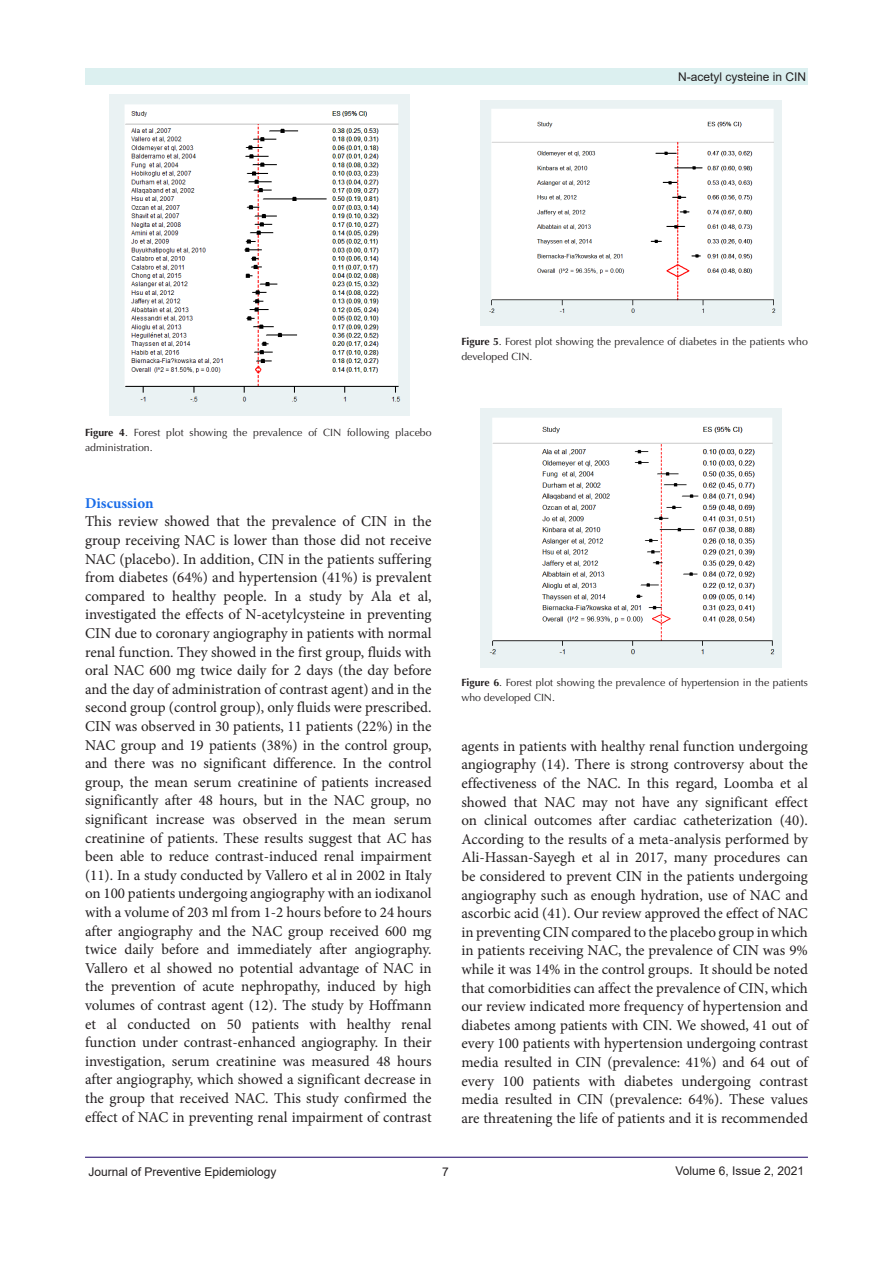
<style>
.page{position:relative;width:893px;height:1263px;background:#fff}
.page>*{position:absolute;margin:0;border:0;box-sizing:border-box;transform-origin:0 0}
.t1{font:15px/18.6px "Minion Pro";color:#231f20;text-align:justify}
.t2{font:700 15px "Minion Pro";color:#196ce8}
.t3{font:12px "Arial";color:#231f20}
.t4{font:10.5px/15px "Optima LT Std";color:#231f20}
.s1{font-weight:700}
</style>
<div class="page">
<hr style="left:85px;top:1157px;width:723px;height:1px;background:#190066">
<div style="left:85px;top:69px;width:723px;height:16px;background:#dcf0f0"></div>
<img style="left:109px;top:95px;width:301px;height:321px">
<img style="left:480px;top:101px;width:301px;height:225px">
<img style="left:480px;top:408px;width:301px;height:260px">
<p class="t3" style="left:678px;top:69px;width:130px">N-acetyl cysteine in CIN</p>
<p class="t4" style="left:85px;top:425px;width:348px"><span class="s1">Figure 4</span>. Forest plot showing the prevalence of CIN following placebo administration.</p>
<p class="t2" style="left:85px;top:492px;width:70px">Discussion</p>
<p class="t1" style="left:85px;top:512px;width:348px">This review showed that the prevalence of CIN in the group receiving NAC is lower than those did not receive NAC (placebo). In addition, CIN in the patients suffering from diabetes (64%) and hypertension (41%) is prevalent compared to healthy people. In a study by Ala et al, investigated the effects of N-acetylcysteine in preventing CIN due to coronary angiography in patients with normal renal function. They showed in the first group, fluids with oral NAC 600 mg twice daily for 2 days (the day before and the day of administration of contrast agent) and in the second group (control group), only fluids were prescribed.<br>CIN was observed in 30 patients, 11 patients (22%) in the NAC group and 19 patients (38%) in the control group, and there was no significant difference. In the control group, the mean serum creatinine of patients increased significantly after 48 hours, but in the NAC group, no significant increase was observed in the mean serum creatinine of patients. These results suggest that AC has been able to reduce contrast-induced renal impairment (11). In a study conducted by Vallero et al in 2002 in Italy on 100 patients undergoing angiography with an iodixanol with a volume of 203 ml from 1-2 hours before to 24 hours after angiography and the NAC group received 600 mg twice daily before and immediately after angiography.<br>Vallero et al showed no potential advantage of NAC in the prevention of acute nephropathy, induced by high volumes of contrast agent (12). The study by Hoffmann et al conducted on 50 patients with healthy renal function under contrast-enhanced angiography. In their investigation, serum creatinine was measured 48 hours after angiography, which showed a significant decrease in the group that received NAC. This study confirmed the effect of NAC in preventing renal impairment of contrast</p>
<p class="t4" style="left:461px;top:334px;width:348px"><span class="s1">Figure 5</span>. Forest plot showing the prevalence of diabetes in the patients who developed CIN.</p>
<p class="t4" style="left:461px;top:675px;width:348px"><span class="s1">Figure 6</span>. Forest plot showing the prevalence of hypertension in the patients who developed CIN.</p>
<p class="t1" style="left:461px;top:737px;width:348px">agents in patients with healthy renal function undergoing angiography (14). There is strong controversy about the effectiveness of the NAC. In this regard, Loomba et al showed that NAC may not have any significant effect on clinical outcomes after cardiac catheterization (40).<br>According to the results of a meta-analysis performed by Ali-Hassan-Sayegh et al in 2017, many procedures can be considered to prevent CIN in the patients undergoing angiography such as enough hydration, use of NAC and ascorbic acid (41). Our review approved the effect of NAC in preventing CIN compared to the placebo group in which in patients receiving NAC, the prevalence of CIN was 9% while it was 14% in the control groups. It should be noted that comorbidities can affect the prevalence of CIN, which our review indicated more frequency of hypertension and diabetes among patients with CIN. We showed, 41 out of every 100 patients with hypertension undergoing contrast media resulted in CIN (prevalence: 41%) and 64 out of every 100 patients with diabetes undergoing contrast media resulted in CIN (prevalence: 64%). These values are threatening the life of patients and it is recommended</p>
<p class="t3" style="left:88px;top:1163px;width:190px">Journal of Preventive Epidemiology</p>
<p class="t3" style="left:442px;top:1163px;width:8px">7</p>
<p class="t3" style="left:675px;top:1162px;width:130px">Volume 6, Issue 2, 2021</p>
</div>
